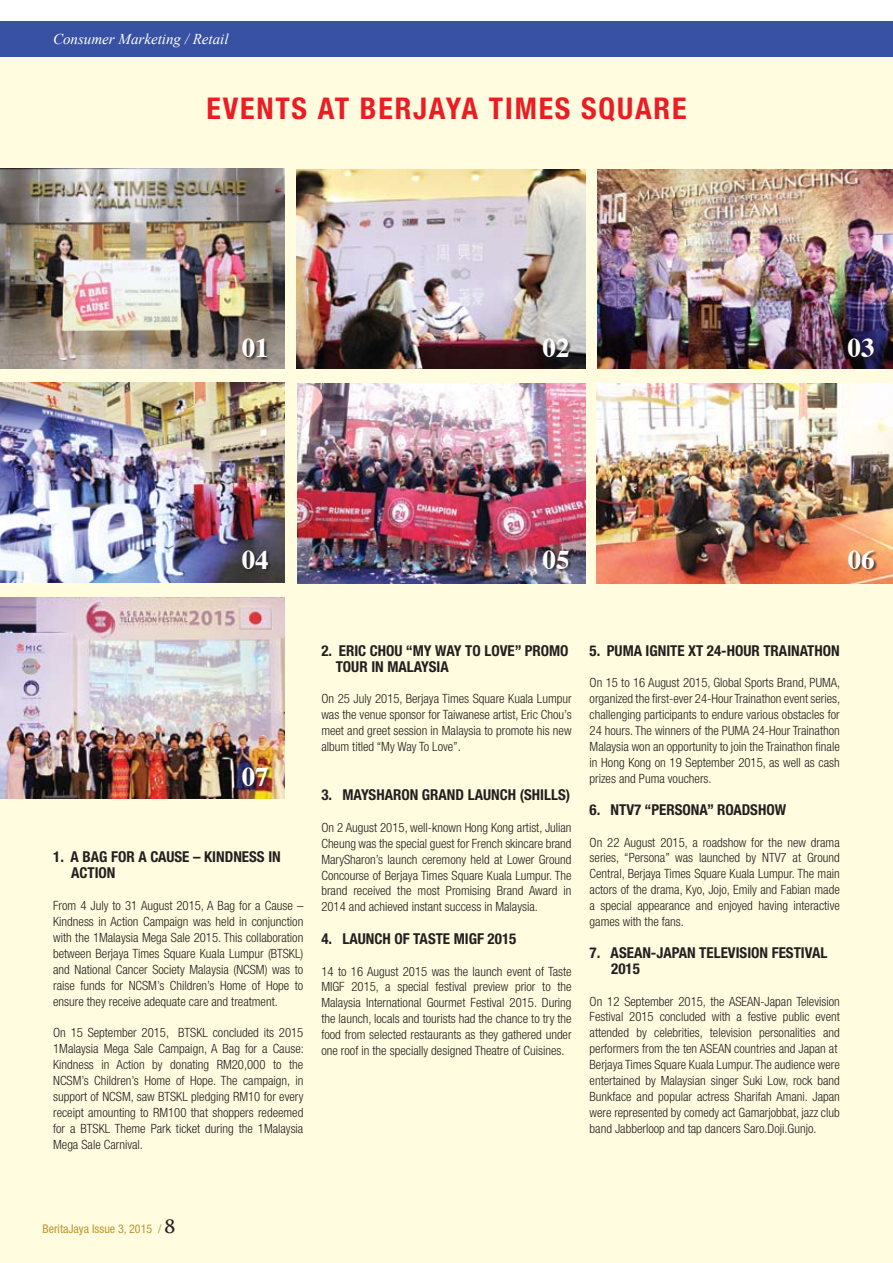
<style>
.page{position:relative;width:893px;height:1263px;background:#fff}
.page>*{position:absolute;margin:0;border:0;box-sizing:border-box;transform-origin:0 0}
.t1{font:700 condensed 30px "Helvetica Neue LT Std";letter-spacing:.06em;color:#ed1c24}
.t2{font:700 27px "Times";color:#fff}
.t3{font:700 condensed 15px/15.9px "Helvetica Neue LT Std";color:#231f20}
.t4{font:italic 15px "Times New Roman";color:#fff}
.t5{font:300 condensed 12.75px/15.9px "Helvetica Neue LT Std";color:#231f20;text-align:justify}
.t6{font:condensed 12px "Helvetica Neue LT Std";color:#bc9633}
.s1{font-family:"Trajan Pro";font-weight:700;font-stretch:normal;font-size:18px;color:#231f20}
</style>
<div class="page">
<div style="left:0;top:45px;width:893px;height:1218px;background:#fffcdf"></div>
<div style="left:0;top:21px;width:893px;height:36px;background:#3851a2"></div>
<img style="left:296px;top:169px;width:290px;height:200px">
<img style="left:0;top:383px;width:285px;height:200px">
<img style="left:597px;top:384px;width:296px;height:199px">
<img style="left:597px;top:169px;width:296px;height:200px">
<img style="left:298px;top:383px;width:288px;height:200px">
<img style="left:0;top:597px;width:284px;height:201px">
<img style="left:0;top:169px;width:285px;height:200px">
<div style="left:243px;top:340px;width:28px;height:21px;background:#231f20;opacity:.75"></div>
<div style="left:243px;top:551px;width:29px;height:21px;background:#231f20;opacity:.75"></div>
<div style="left:243px;top:768px;width:29px;height:21px;background:#231f20;opacity:.75"></div>
<div style="left:543px;top:340px;width:30px;height:21px;background:#231f20;opacity:.75"></div>
<div style="left:544px;top:551px;width:29px;height:21px;background:#231f20;opacity:.75"></div>
<div style="left:849px;top:340px;width:29px;height:21px;background:#231f20;opacity:.75"></div>
<div style="left:849px;top:551px;width:29px;height:21px;background:#231f20;opacity:.75"></div>
<p class="t4" style="left:53px;top:31px;width:177px">Consumer Marketing / Retail</p>
<h1 class="t1" style="left:207px;top:90px;width:481px">EVENTS AT BERJAYA TIMES SQUARE</h1>
<h2 class="t2" style="left:242px;top:322px;width:28px">01</h2>
<h2 class="t2" style="left:542px;top:322px;width:28px">02</h2>
<h2 class="t2" style="left:848px;top:322px;width:28px">03</h2>
<h2 class="t2" style="left:242px;top:534px;width:28px">04</h2>
<h2 class="t2" style="left:543px;top:534px;width:28px">05</h2>
<h2 class="t2" style="left:848px;top:534px;width:28px">06</h2>
<h2 class="t2" style="left:242px;top:751px;width:28px">07</h2>
<p class="t3" style="left:71px;top:849px;width:211px;text-indent:-18px">1. A BAG FOR A CAUSE – KINDNESS IN<br>ACTION</p>
<p class="t5" style="left:53px;top:897px;width:252px">From 4 July to 31 August 2015, A Bag for a Cause – Kindness in Action Campaign was held in conjunction with the 1Malaysia Mega Sale 2015. This collaboration between Berjaya Times Square Kuala Lumpur (BTSKL) and National Cancer Society Malaysia (NCSM) was to raise funds for NCSM’s Children’s Home of Hope to ensure they receive adequate care and treatment.</p>
<p class="t5" style="left:53px;top:1025px;width:252px">On 15 September 2015, BTSKL concluded its 2015<br>1Malaysia Mega Sale Campaign, A Bag for a Cause:<br>Kindness in Action by donating RM20,000 to the NCSM’s Children’s Home of Hope. The campaign, in support of NCSM, saw BTSKL pledging RM10 for every receipt amounting to RM100 that shoppers redeemed for a BTSKL Theme Park ticket during the 1Malaysia Mega Sale Carnival.</p>
<p class="t3" style="left:336px;top:642px;width:234px;text-indent:-14px">2. ERIC CHOU “MY WAY TO LOVE” PROMO<br>TOUR IN MALAYSIA</p>
<p class="t5" style="left:321px;top:691px;width:252px">On 25 July 2015, Berjaya Times Square Kuala Lumpur was the venue sponsor for Taiwanese artist, Eric Chou’s meet and greet session in Malaysia to promote his new album titled “My Way To Love”.</p>
<p class="t3" style="left:321px;top:786px;width:250px">3. MAYSHARON GRAND LAUNCH (SHILLS)</p>
<p class="t5" style="left:321px;top:819px;width:252px">On 2 August 2015, well-known Hong Kong artist, Julian Cheung was the special guest for French skincare brand MarySharon’s launch ceremony held at Lower Ground Concourse of Berjaya Times Square Kuala Lumpur. The brand received the most Promising Brand Award in 2014 and achieved instant success in Malaysia.</p>
<p class="t3" style="left:321px;top:930px;width:197px">4. LAUNCH OF TASTE MIGF 2015</p>
<p class="t5" style="left:321px;top:963px;width:252px">14 to 16 August 2015 was the launch event of Taste MIGF 2015, a special festival preview prior to the Malaysia International Gourmet Festival 2015. During the launch, locals and tourists had the chance to try the food from selected restaurants as they gathered under one roof in the specially designed Theatre of Cuisines.</p>
<p class="t3" style="left:590px;top:642px;width:252px">5. PUMA IGNITE XT 24-HOUR TRAINATHON</p>
<p class="t5" style="left:590px;top:675px;width:252px">On 15 to 16 August 2015, Global Sports Brand, PUMA, organized the first-ever 24-Hour Trainathon event series, challenging participants to endure various obstacles for 24 hours. The winners of the PUMA 24-Hour Trainathon Malaysia won an opportunity to join the Trainathon finale in Hong Kong on 19 September 2015, as well as cash prizes and Puma vouchers.</p>
<p class="t3" style="left:590px;top:801px;width:198px">6. NTV7 “PERSONA” ROADSHOW</p>
<p class="t5" style="left:590px;top:834px;width:252px">On 22 August 2015, a roadshow for the new drama series, “Persona” was launched by NTV7 at Ground Central, Berjaya Times Square Kuala Lumpur. The main actors of the drama, Kyo, Jojo, Emily and Fabian made a special appearance and enjoyed having interactive games with the fans.</p>
<p class="t3" style="left:611px;top:944px;width:218px;text-indent:-22px">7. ASEAN-JAPAN TELEVISION FESTIVAL<br>2015</p>
<p class="t5" style="left:590px;top:993px;width:252px;text-align:left">On 12 September 2015, the ASEAN-Japan Television Festival 2015 concluded with a festive public event attended by celebrities, television personalities and performers from the ten ASEAN countries and Japan at Berjaya Times Square Kuala Lumpur. The audience were entertained by Malaysian singer Suki Low, rock band Bunkface and popular actress Sharifah Amani. Japan were represented by comedy act Gamarjobbat, jazz club band Jabberloop and tap dancers Saro.Doji.Gunjo.</p>
<p class="t6" style="left:43px;top:1222px;width:134px">BeritaJaya Issue 3, 2015 / <span class="s1">8</span></p>
</div>
